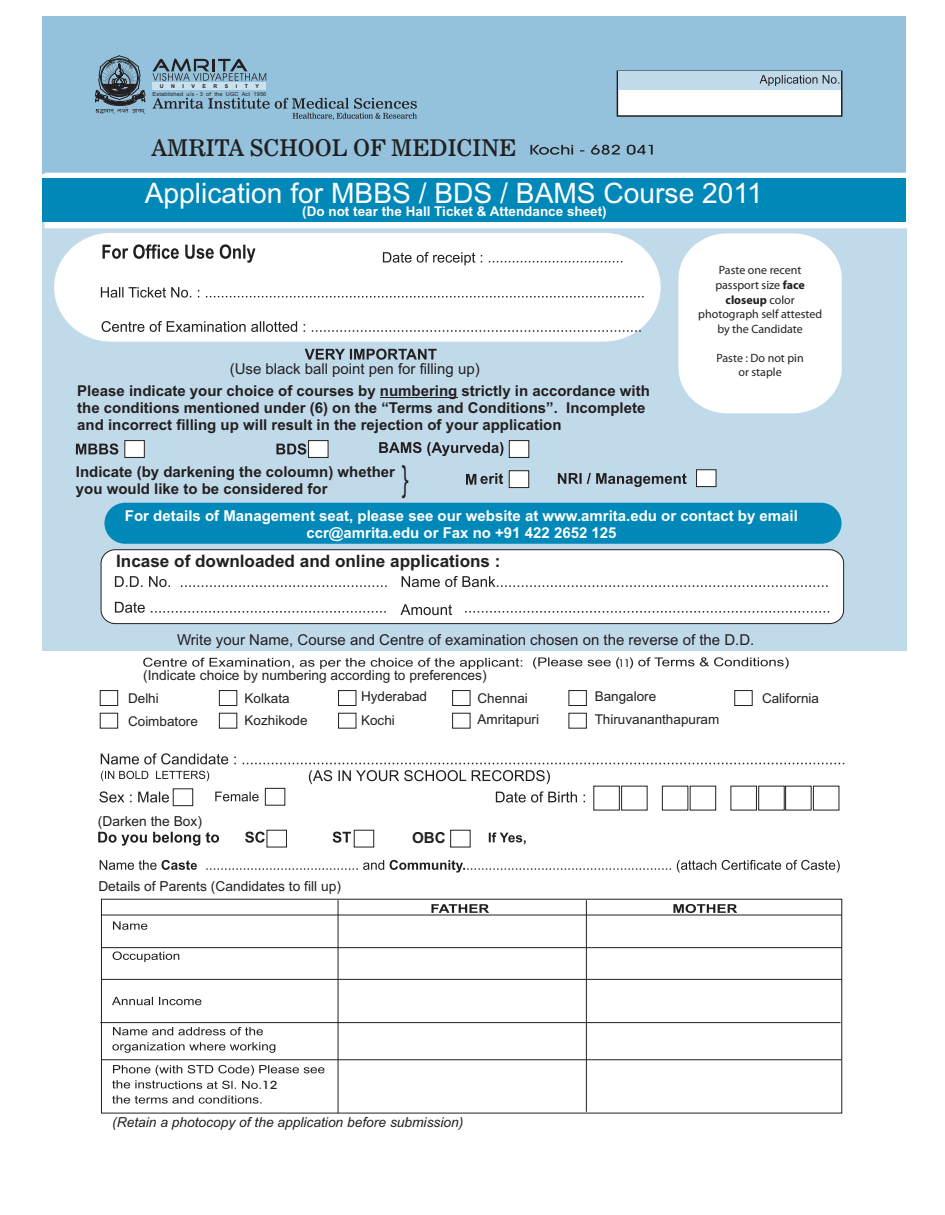
<style>
.page{position:relative;width:945px;height:1215px;background:#fff}
.page>*{position:absolute;margin:0;border:0;box-sizing:border-box;transform-origin:0 0}
.t1{font:500 36px "Avant Garde IT Cby BT";color:#231f20;scale:.5 1}
.t2{font:28.2px "Arial";color:#fff}
.t3{font:22.95px "News 706 BT Roman C";color:#231f20}
.t4{font:700 17.1px "Arial";color:#231f20}
.t5{font:700 15.15px "Arial";color:#231f20}
.t6{font:700 15px/16.8px "Arial";color:#231f20}
.t7{font:700 15px/16.8px "Arial";color:#fff;text-align:center}
.t8{font:15px "Arial";color:#231f20}
.t9{font:13.8px "Arial";color:#231f20}
.t10{font:italic 13.8px "Arial";color:#231f20}
.t11{font:13.5px "Arial";color:#231f20}
.t12{font:700 13.5px "Arial";color:#fff}
.t13{font:12px/14.7px "Myriad Pro";color:#231f20;text-align:center}
.t14{font:500 11.55px "Avant Garde IT Cby BT";color:#231f20;scale:1.17 1}
.t15{font:500 10.8px "Avant Garde IT Cby BT";color:#231f20;scale:.88 1}
.t16{font:5.55px "Arial Narrow";letter-spacing:.02em;color:#231f20;scale:1.25 1}
.t17{font:700 5.25px "Arial";color:#231f20}
.s1{font-weight:700}
</style>
<div class="page">
<div style="left:42px;top:218px;width:865px;height:433px;background:#c1daea"></div>
<div style="left:42px;top:16px;width:864px;height:157px;background:#94c2dc"></div>
<svg style="left:44px;top:172px;width:863px;height:57px;fill:#fff"></svg>
<div style="left:678px;top:233px;width:164px;height:180px;background:#fff;border-radius:47px"></div>
<div style="left:54px;top:233px;width:607px;height:108px;background:#fff"></div>
<svg style="left:103px;top:244px;width:153px;height:19px"></svg>
<svg style="left:101px;top:287px;width:543px;height:11px"></svg>
<svg style="left:383px;top:252px;width:239px;height:13px"></svg>
<svg style="left:305px;top:349px;width:132px;height:11px"></svg>
<svg style="left:466px;top:470px;width:221px;height:18px"></svg>
<svg style="left:696px;top:469px;width:20px;height:18px"></svg>
<svg style="left:102px;top:321px;width:539px;height:11px"></svg>
<div style="left:101px;top:550px;width:743px;height:74px;background:#fff;border:1px solid #231f20;border-radius:14px"></div>
<svg style="left:616px;top:70px;width:227px;height:47px"></svg>
<div style="left:42px;top:178px;width:864px;height:43px;background:#0088b9"></div>
<svg style="left:509px;top:440px;width:20px;height:18px"></svg>
<svg style="left:125px;top:440px;width:20px;height:18px"></svg>
<svg style="left:76px;top:443px;width:42px;height:12px"></svg>
<svg style="left:276px;top:440px;width:52px;height:18px"></svg>
<svg style="left:379px;top:442px;width:124px;height:14px"></svg>
<hr style="left:380px;top:398px;width:77px;height:1px;background:#231f20">
<svg style="left:115px;top:576px;width:714px;height:39px"></svg>
<svg style="left:94px;top:55px;width:52px;height:59px"></svg>
<svg style="left:153px;top:98px;width:264px;height:22px"></svg>
<svg style="left:152px;top:59px;width:114px;height:22px"></svg>
<div style="left:153px;top:82px;width:113px;height:8px;background:#c9e0ed"></div>
<div style="left:104px;top:503px;width:738px;height:41px;background:#0088b9;border-radius:21px"></div>
<svg style="left:100px;top:690px;width:18px;height:16px"></svg>
<svg style="left:219px;top:690px;width:18px;height:16px"></svg>
<svg style="left:338px;top:690px;width:18px;height:16px"></svg>
<svg style="left:452px;top:690px;width:18px;height:16px"></svg>
<svg style="left:569px;top:690px;width:18px;height:16px"></svg>
<svg style="left:99px;top:753px;width:746px;height:57px"></svg>
<svg style="left:100px;top:713px;width:18px;height:15px"></svg>
<svg style="left:219px;top:713px;width:18px;height:15px"></svg>
<svg style="left:338px;top:713px;width:18px;height:15px"></svg>
<svg style="left:452px;top:713px;width:18px;height:15px"></svg>
<svg style="left:569px;top:713px;width:18px;height:15px"></svg>
<svg style="left:450px;top:830px;width:20px;height:17px"></svg>
<svg style="left:98px;top:830px;width:276px;height:17px"></svg>
<svg style="left:722px;top:860px;width:118px;height:13px"></svg>
<svg style="left:489px;top:832px;width:37px;height:12px"></svg>
<svg style="left:143px;top:658px;width:379px;height:11px"></svg>
<svg style="left:533px;top:657px;width:256px;height:12px"></svg>
<hr style="left:101px;top:915px;width:741px;height:1px;background:#231f20">
<hr style="left:338px;top:900px;width:1px;height:213px;background:#231f20">
<hr style="left:586px;top:900px;width:1px;height:212px;background:#231f20">
<svg style="left:431px;top:904px;width:58px;height:9px"></svg>
<svg style="left:673px;top:904px;width:64px;height:9px"></svg>
<hr style="left:101px;top:947px;width:741px;height:1px;background:#231f20">
<hr style="left:101px;top:979px;width:741px;height:1px;background:#231f20">
<hr style="left:100px;top:1022px;width:741px;height:1px;background:#231f20">
<hr style="left:101px;top:1059px;width:741px;height:1px;background:#231f20">
<svg style="left:112px;top:921px;width:163px;height:132px"></svg>
<svg style="left:112px;top:1065px;width:212px;height:39px"></svg>
<svg style="left:530px;top:145px;width:123px;height:10px"></svg>
<svg style="left:734px;top:690px;width:19px;height:16px"></svg>
<svg style="left:100px;top:860px;width:616px;height:13px"></svg>
<p class="t17" style="left:160px;top:84px;width:5px">U</p>
<p class="t17" style="left:171px;top:84px;width:5px">N</p>
<p class="t17" style="left:182px;top:84px;width:3px">I</p>
<p class="t17" style="left:191px;top:84px;width:5px">V</p>
<p class="t17" style="left:202px;top:84px;width:5px">E</p>
<p class="t17" style="left:213px;top:84px;width:5px">R</p>
<p class="t17" style="left:225px;top:84px;width:5px">S</p>
<p class="t17" style="left:236px;top:84px;width:3px">I</p>
<p class="t17" style="left:245px;top:84px;width:5px">T</p>
<p class="t17" style="left:256px;top:84px;width:5px">Y</p>
<p class="t16" style="left:153px;top:92px;width:93px">Established u/s - 3 of the UGC Act 1956</p>
<h3 class="t3" style="left:152px;top:138px;width:366px">AMRITA SCHOOL OF MEDICINE</h3>
<h2 class="t2" style="left:145px;top:182px;width:620px">Application for MBBS / BDS / BAMS Course 2011</h2>
<p class="t12" style="left:302px;top:206px;width:306px">(Do not tear the Hall Ticket &amp; Attendance sheet)</p>
<p class="t8" style="left:230px;top:363px;width:252px">(Use black ball point pen for filling up)</p>
<p class="t6" style="left:77px;top:384px;width:574px">Please indicate your choice of courses by numbering strictly in accordance with the conditions mentioned under (6) on the “Terms and Conditions”. Incomplete and incorrect filling up will result in the rejection of your application</p>
<p class="t6" style="left:76px;top:465px;width:321px">Indicate (by darkening the coloumn) whether you would like to be considered for</p>
<h1 class="t1" style="left:401px;top:463px;width:19px">}</h1>
<p class="t13" style="left:698px;top:264px;width:125px">Paste one recent passport size <span class="s1">face closeup</span> color photograph self attested by the Candidate</p>
<p class="t13" style="left:716px;top:351px;width:89px">Paste : Do not pin or staple</p>
<p class="t7" style="left:125px;top:509px;width:674px">For details of Management seat, please see our website at www.amrita.edu or contact by email ccr@amrita.edu or Fax no +91 422 2652 125</p>
<p class="t4" style="left:116px;top:555px;width:386px">Incase of downloaded and online applications :</p>
<p class="t8" style="left:177px;top:634px;width:579px">Write your Name, Course and Centre of examination chosen on the reverse of the D.D.</p>
<p class="t9" style="left:143px;top:670px;width:345px">(Indicate choice by numbering according to preferences)</p>
<p class="t15" style="left:619px;top:659px;width:14px">11</p>
<p class="t11" style="left:128px;top:693px;width:32px">Delhi</p>
<p class="t11" style="left:245px;top:693px;width:47px">Kolkata</p>
<p class="t11" style="left:361px;top:692px;width:68px">Hyderabad</p>
<p class="t11" style="left:478px;top:693px;width:52px">Chennai</p>
<p class="t11" style="left:595px;top:692px;width:63px">Bangalore</p>
<p class="t11" style="left:762px;top:693px;width:59px">California</p>
<p class="t11" style="left:128px;top:716px;width:71px">Coimbatore</p>
<p class="t11" style="left:245px;top:716px;width:65px">Kozhikode</p>
<p class="t11" style="left:361px;top:716px;width:35px">Kochi</p>
<p class="t11" style="left:478px;top:714px;width:63px">Amritapuri</p>
<p class="t11" style="left:595px;top:714px;width:126px">Thiruvananthapuram</p>
<p class="t9" style="left:98px;top:816px;width:106px">(Darken the Box)</p>
<p class="t9" style="left:98px;top:881px;width:244px">Details of Parents (Candidates to fill up)</p>
<p class="t5" style="left:412px;top:832px;width:35px">OBC</p>
<p class="t14" style="left:262px;top:1080px;width:15px">12</p>
<p class="t10" style="left:112px;top:1117px;width:353px">(Retain a photocopy of the application before submission)</p>
</div>
